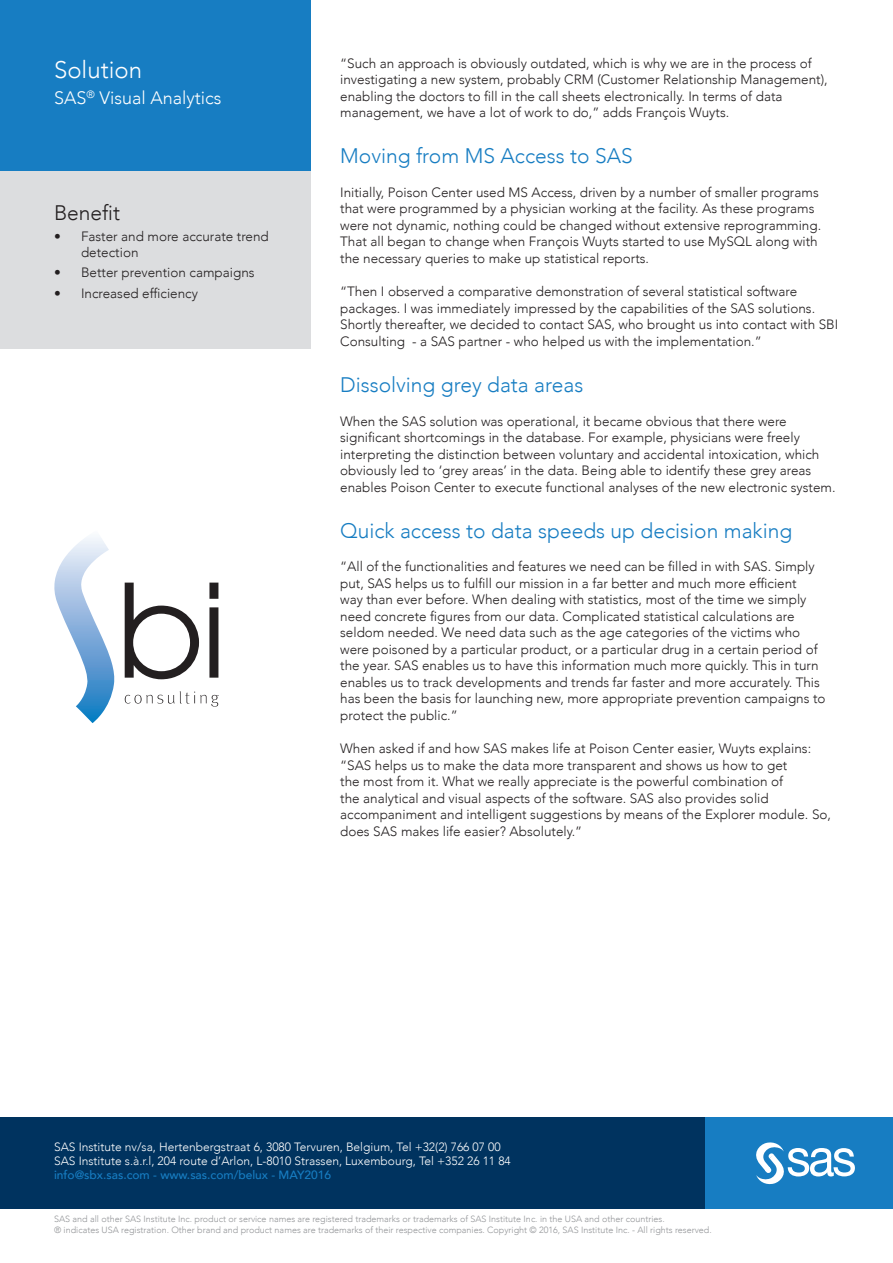
<style>
.page{position:relative;width:893px;height:1263px;background:#fff}
.page>*{position:absolute;margin:0;border:0;box-sizing:border-box;transform-origin:0 0}
.t1{font:300 24px "Avenir";color:#fff}
.t2{font:300 21px "Avenir";color:#177dc2}
.t3{font:300 21px "Avenir";color:#231f20}
.t4{font:300 18px "Avenir";color:#fff}
.t5{font:300 13.5px/16.5px "Avenir";color:#231f20}
.t6{font:300 12px "Avenir";color:#fff}
.t7{font:500 12px "Avenir";color:#177dc2}
.t8{font:300 9px "Avenir";color:#939598}
</style>
<div class="page">
<div style="left:0;top:170px;width:310px;height:179px;background:#dcdddf"></div>
<div style="left:704px;top:1117px;width:189px;height:92px;background:#177dc2"></div>
<svg style="left:756px;top:1142px;width:99px;height:43px"></svg>
<div style="left:0;top:1117px;width:704px;height:92px;background:#00335f"></div>
<div style="left:0;top:0;width:310px;height:170px;background:#177dc2"></div>
<svg style="left:54px;top:537px;width:61px;height:186px"></svg>
<svg style="left:125px;top:583px;width:74px;height:96px"></svg>
<svg style="left:209px;top:583px;width:9px;height:95px"></svg>
<svg style="left:125px;top:691px;width:94px;height:16px"></svg>
<p class="t1" style="left:54px;top:56px;width:90px">Solution</p>
<p class="t4" style="left:54px;top:87px;width:169px">SAS<sup>®</sup> Visual Analytics</p>
<p class="t3" style="left:54px;top:201px;width:68px">Benefit</p>
<p class="t5" style="left:81px;top:228px;width:189px;text-indent:-27px">• Faster and more accurate trend detection</p>
<p class="t5" style="left:54px;top:264px;width:202px">• Better prevention campaigns</p>
<p class="t5" style="left:54px;top:285px;width:146px">• Increased efficiency</p>
<p class="t5" style="left:340px;top:55px;width:489px">“Such an approach is obviously outdated, which is why we are in the process of investigating a new system, probably CRM (Customer Relationship Management), enabling the doctors to fill in the call sheets electronically. In terms of data management, we have a lot of work to do,” adds François Wuyts.</p>
<p class="t2" style="left:340px;top:144px;width:294px">Moving from MS Access to SAS</p>
<p class="t5" style="left:340px;top:184px;width:483px">Initially, Poison Center used MS Access, driven by a number of smaller programs that were programmed by a physician working at the facility. As these programs were not dynamic, nothing could be changed without extensive reprogramming.<br>That all began to change when François Wuyts started to use MySQL along with the necessary queries to make up statistical reports.</p>
<p class="t5" style="left:340px;top:283px;width:500px">“Then I observed a comparative demonstration of several statistical software packages. I was immediately impressed by the capabilities of the SAS solutions.<br>Shortly thereafter, we decided to contact SAS, who brought us into contact with SBI Consulting - a SAS partner - who helped us with the implementation.”</p>
<p class="t2" style="left:340px;top:372px;width:245px">Dissolving grey data areas</p>
<p class="t5" style="left:340px;top:413px;width:497px">When the SAS solution was operational, it became obvious that there were significant shortcomings in the database. For example, physicians were freely interpreting the distinction between voluntary and accidental intoxication, which obviously led to ‘grey areas’ in the data. Being able to identify these grey areas enables Poison Center to execute functional analyses of the new electronic system.</p>
<p class="t2" style="left:340px;top:518px;width:454px">Quick access to data speeds up decision making</p>
<p class="t5" style="left:340px;top:558px;width:487px">“All of the functionalities and features we need can be filled in with SAS. Simply put, SAS helps us to fulfill our mission in a far better and much more efficient<br>way than ever before. When dealing with statistics, most of the time we simply need concrete figures from our data. Complicated statistical calculations are seldom needed. We need data such as the age categories of the victims who were poisoned by a particular product, or a particular drug in a certain period of the year. SAS enables us to have this information much more quickly. This in turn enables us to track developments and trends far faster and more accurately. This has been the basis for launching new, more appropriate prevention campaigns to protect the public.”</p>
<p class="t5" style="left:340px;top:740px;width:492px">When asked if and how SAS makes life at Poison Center easier, Wuyts explains: “SAS helps us to make the data more transparent and shows us how to get<br>the most from it. What we really appreciate is the powerful combination of<br>the analytical and visual aspects of the software. SAS also provides solid accompaniment and intelligent suggestions by means of the Explorer module. So, does SAS makes life easier? Absolutely.”</p>
<p class="t6" style="left:54px;top:1139px;width:448px">SAS Institute nv/sa, Hertenbergstraat 6, 3080 Tervuren, Belgium, Tel +32(2) 766 07 00</p>
<p class="t6" style="left:54px;top:1154px;width:458px">SAS Institute s.à.r.l, 204 route d’Arlon, L-8010 Strassen, Luxembourg, Tel +352 26 11 84</p>
<p class="t7" style="left:54px;top:1165px;width:279px">info@sbx.sas.com - www.sas.com/belux - MAY2016</p>
<p class="t8" style="left:54px;top:1214px;width:612px">SAS and all other SAS Institute Inc. product or service names are registered trademarks or trademarks of SAS Institute Inc. in the USA and other countries.</p>
<p class="t8" style="left:54px;top:1225px;width:659px">® indicates USA registration. Other brand and product names are trademarks of their respective companies. Copyright © 2016, SAS Institute Inc. - All rights reserved.</p>
</div>
